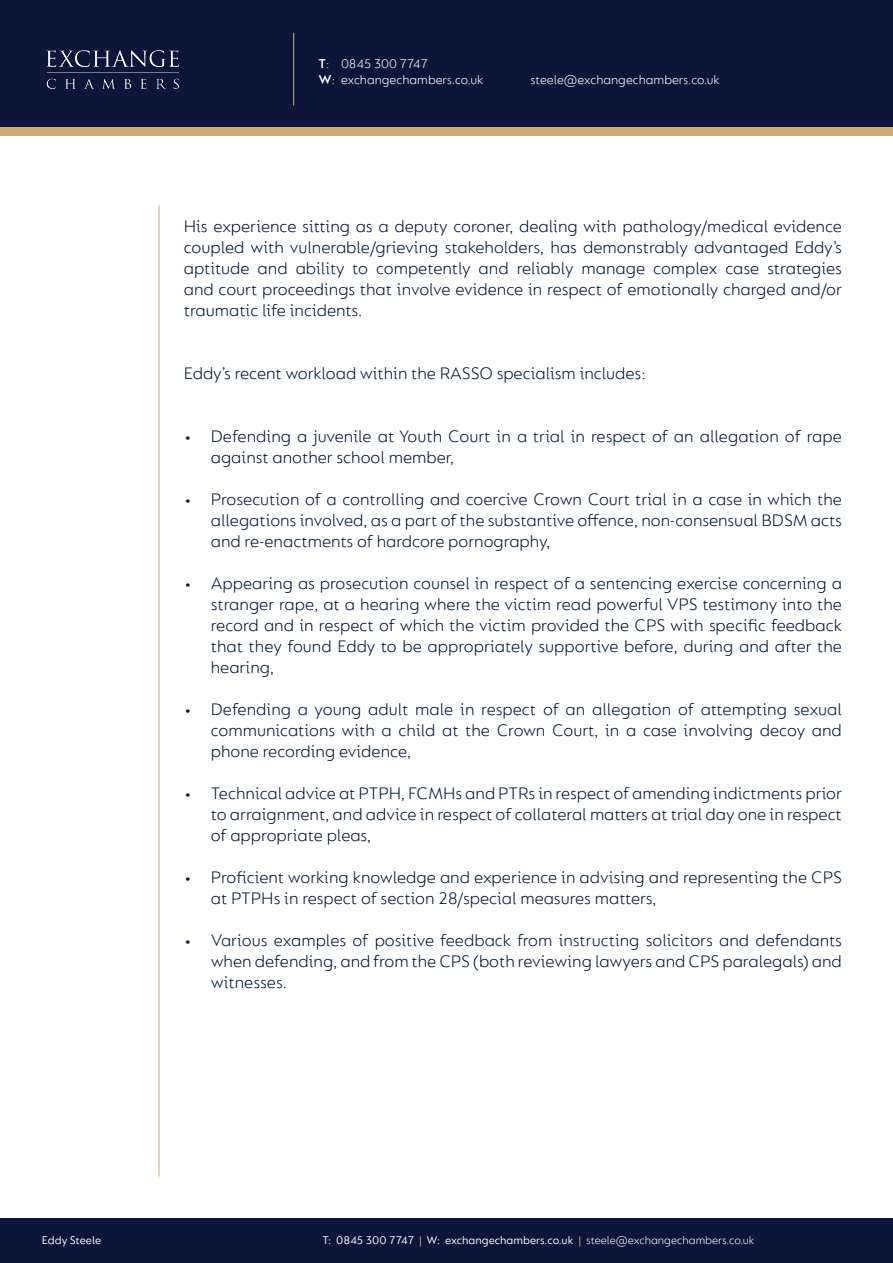
<style>
.page{position:relative;width:893px;height:1263px;background:#fff}
.page>*{position:absolute;margin:0;border:0;box-sizing:border-box;transform-origin:0 0}
.t1{font:300 18px/21px "FS Lucas";color:#001537;text-align:justify}
.t2{font:300 13.5px "FS Lucas";color:#fff}
.t3{font:12px "FS Lucas";color:#fff}
.s1{font-weight:600}
.s2{color:#cbaa76}
.s3{font-weight:300}
</style>
<div class="page">
<div style="left:0;top:64px;width:893px;height:72px;background:#cbaa76"></div>
<div style="left:0;top:0;width:893px;height:127px;background:#0d1638"></div>
<div style="left:0;top:1219px;width:893px;height:44px;background:#0d1638"></div>
<img style="left:46px;top:50px;width:133px;height:39px">
<hr style="left:293px;top:33px;width:1px;height:73px;background:#cbaa76">
<hr style="left:159px;top:205px;width:1px;height:972px;background:#cbaa76">
<p class="t2" style="left:319px;top:55px;width:111px"><span class="s1">T</span>: 0845 300 7747</p>
<p class="t2" style="left:319px;top:72px;width:166px"><span class="s1">W</span>: exchangechambers.co.uk</p>
<p class="t2" style="left:531px;top:72px;width:191px">steele@exchangechambers.co.uk</p>
<p class="t1" style="left:184px;top:215px;width:660px">His experience sitting as a deputy coroner, dealing with pathology/medical evidence coupled with vulnerable/grieving stakeholders, has demonstrably advantaged Eddy’s aptitude and ability to competently and reliably manage complex case strategies and court proceedings that involve evidence in respect of emotionally charged and/or traumatic life incidents.</p>
<p class="t1" style="left:184px;top:362px;width:463px">Eddy’s recent workload within the RASSO specialism includes:</p>
<p class="t1" style="left:211px;top:425px;width:633px;text-indent:-27px">• Defending a juvenile at Youth Court in a trial in respect of an allegation of rape against another school member,</p>
<p class="t1" style="left:211px;top:488px;width:633px;text-indent:-27px">• Prosecution of a controlling and coercive Crown Court trial in a case in which the allegations involved, as a part of the substantive offence, non-consensual BDSM acts and re-enactments of hardcore pornography,</p>
<p class="t1" style="left:211px;top:572px;width:633px;text-indent:-27px">• Appearing as prosecution counsel in respect of a sentencing exercise concerning a stranger rape, at a hearing where the victim read powerful VPS testimony into the record and in respect of which the victim provided the CPS with specific feedback that they found Eddy to be appropriately supportive before, during and after the hearing,</p>
<p class="t1" style="left:211px;top:698px;width:633px;text-indent:-27px">• Defending a young adult male in respect of an allegation of attempting sexual communications with a child at the Crown Court, in a case involving decoy and phone recording evidence,</p>
<p class="t1" style="left:211px;top:782px;width:633px;text-indent:-27px">• Technical advice at PTPH, FCMHs and PTRs in respect of amending indictments prior to arraignment, and advice in respect of collateral matters at trial day one in respect of appropriate pleas,</p>
<p class="t1" style="left:211px;top:866px;width:633px;text-indent:-27px">• Proficient working knowledge and experience in advising and representing the CPS at PTPHs in respect of section 28/special measures matters,</p>
<p class="t1" style="left:211px;top:929px;width:633px;text-indent:-27px">• Various examples of positive feedback from instructing solicitors and defendants when defending, and from the CPS (both reviewing lawyers and CPS paralegals) and witnesses.</p>
<p class="t3" style="left:42px;top:1233px;width:61px">Eddy Steele</p>
<p class="t3" style="left:323px;top:1233px;width:433px">T: 0845 300 7747 <span class="s2">|</span> W: exchangechambers.co.uk <span class="s2">|</span> <span class="s3">steele@exchangechambers.co.uk</span></p>
</div>
